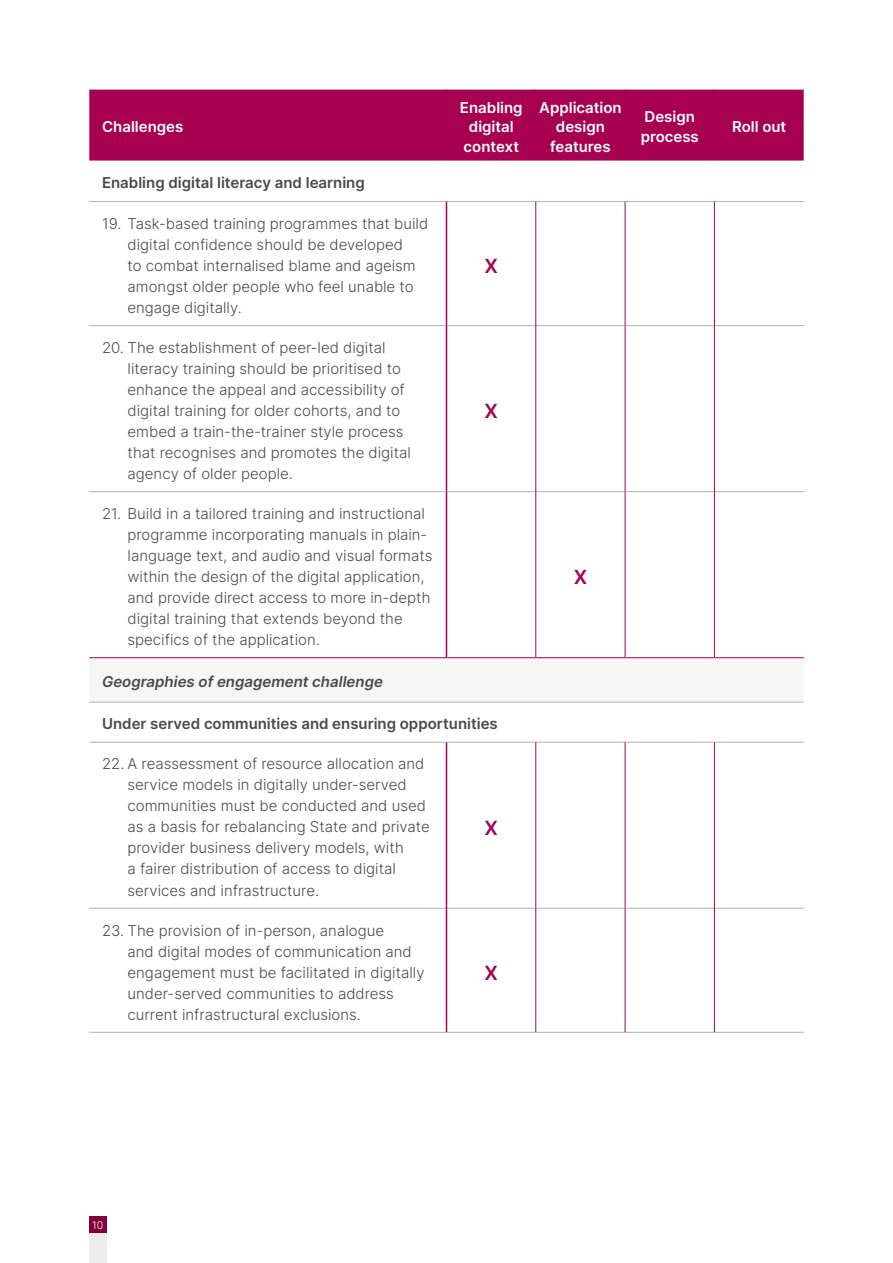
<style>
.page{position:relative;width:893px;height:1263px;background:#fff}
.page>*{position:absolute;margin:0;border:0;box-sizing:border-box;transform-origin:0 0}
.t1{font:19.5px "Inter";color:#a80050}
.t2{font:300 15px/21px "Inter";color:#4a4a49}
.t3{font:15px "Inter";color:#4a4a49}
.t4{font:15px/19.5px "Inter";color:#fff;text-align:center}
.t5{font:300 10.5px "Inter";color:#fff}
</style>
<div class="page">
<div style="left:89px;top:1216px;width:17px;height:17px;background:#84003d"></div>
<div style="left:89px;top:1233px;width:17px;height:30px;background:#ededed"></div>
<div style="left:89px;top:90px;width:715px;height:70px;background:#a80050"></div>
<div style="left:89px;top:658px;width:715px;height:44px;background:#f6f6f6"></div>
<hr style="left:89px;top:201px;width:357px;height:1px;background:#b3b2b2">
<hr style="left:446px;top:201px;width:90px;height:1px;background:#b3b2b2">
<hr style="left:536px;top:201px;width:89px;height:1px;background:#b3b2b2">
<hr style="left:625px;top:201px;width:89px;height:1px;background:#b3b2b2">
<hr style="left:714px;top:201px;width:90px;height:1px;background:#b3b2b2">
<hr style="left:89px;top:742px;width:357px;height:1px;background:#b3b2b2">
<hr style="left:446px;top:742px;width:90px;height:1px;background:#b3b2b2">
<hr style="left:536px;top:742px;width:89px;height:1px;background:#b3b2b2">
<hr style="left:625px;top:742px;width:89px;height:1px;background:#b3b2b2">
<hr style="left:714px;top:742px;width:90px;height:1px;background:#b3b2b2">
<hr style="left:89px;top:89px;width:357px;height:1px;background:#b3b2b2">
<hr style="left:446px;top:89px;width:90px;height:1px;background:#b3b2b2">
<hr style="left:536px;top:89px;width:89px;height:1px;background:#b3b2b2">
<hr style="left:625px;top:89px;width:89px;height:1px;background:#b3b2b2">
<hr style="left:714px;top:89px;width:90px;height:1px;background:#b3b2b2">
<hr style="left:89px;top:325px;width:357px;height:1px;background:#b3b2b2">
<hr style="left:447px;top:325px;width:88px;height:1px;background:#b3b2b2">
<hr style="left:536px;top:325px;width:89px;height:1px;background:#b3b2b2">
<hr style="left:625px;top:325px;width:89px;height:1px;background:#b3b2b2">
<hr style="left:715px;top:325px;width:89px;height:1px;background:#b3b2b2">
<hr style="left:89px;top:491px;width:357px;height:1px;background:#b3b2b2">
<hr style="left:447px;top:491px;width:88px;height:1px;background:#b3b2b2">
<hr style="left:536px;top:491px;width:89px;height:1px;background:#b3b2b2">
<hr style="left:625px;top:491px;width:89px;height:1px;background:#b3b2b2">
<hr style="left:715px;top:491px;width:89px;height:1px;background:#b3b2b2">
<hr style="left:89px;top:908px;width:357px;height:1px;background:#b3b2b2">
<hr style="left:447px;top:908px;width:88px;height:1px;background:#b3b2b2">
<hr style="left:536px;top:908px;width:89px;height:1px;background:#b3b2b2">
<hr style="left:625px;top:908px;width:89px;height:1px;background:#b3b2b2">
<hr style="left:715px;top:908px;width:89px;height:1px;background:#b3b2b2">
<hr style="left:89px;top:1032px;width:357px;height:1px;background:#b3b2b2">
<hr style="left:446px;top:1032px;width:90px;height:1px;background:#b3b2b2">
<hr style="left:536px;top:1032px;width:89px;height:1px;background:#b3b2b2">
<hr style="left:625px;top:1032px;width:89px;height:1px;background:#b3b2b2">
<hr style="left:714px;top:1032px;width:90px;height:1px;background:#b3b2b2">
<hr style="left:89px;top:160px;width:357px;height:1px;background:#a80050">
<hr style="left:446px;top:160px;width:90px;height:1px;background:#a80050">
<hr style="left:536px;top:160px;width:89px;height:1px;background:#a80050">
<hr style="left:625px;top:160px;width:89px;height:1px;background:#a80050">
<hr style="left:714px;top:160px;width:90px;height:1px;background:#a80050">
<hr style="left:89px;top:657px;width:357px;height:1px;background:#a80050">
<hr style="left:446px;top:657px;width:90px;height:1px;background:#a80050">
<hr style="left:536px;top:657px;width:89px;height:1px;background:#a80050">
<hr style="left:625px;top:657px;width:89px;height:1px;background:#a80050">
<hr style="left:714px;top:657px;width:90px;height:1px;background:#a80050">
<hr style="left:89px;top:702px;width:357px;height:1px;background:#b3b2b2">
<hr style="left:446px;top:702px;width:90px;height:1px;background:#b3b2b2">
<hr style="left:536px;top:702px;width:89px;height:1px;background:#b3b2b2">
<hr style="left:625px;top:702px;width:89px;height:1px;background:#b3b2b2">
<hr style="left:714px;top:702px;width:90px;height:1px;background:#b3b2b2">
<hr style="left:446px;top:90px;width:1px;height:70px;background:#a80050">
<hr style="left:446px;top:202px;width:1px;height:124px;background:#a80050">
<hr style="left:446px;top:326px;width:1px;height:166px;background:#a80050">
<hr style="left:446px;top:492px;width:1px;height:165px;background:#a80050">
<hr style="left:446px;top:742px;width:1px;height:166px;background:#a80050">
<hr style="left:446px;top:908px;width:1px;height:124px;background:#a80050">
<hr style="left:535px;top:90px;width:1px;height:70px;background:#a80050">
<hr style="left:625px;top:90px;width:1px;height:70px;background:#a80050">
<hr style="left:714px;top:90px;width:1px;height:70px;background:#a80050">
<hr style="left:535px;top:202px;width:1px;height:124px;background:#a80050">
<hr style="left:625px;top:202px;width:1px;height:124px;background:#a80050">
<hr style="left:714px;top:202px;width:1px;height:124px;background:#a80050">
<hr style="left:535px;top:326px;width:1px;height:166px;background:#a80050">
<hr style="left:625px;top:326px;width:1px;height:166px;background:#a80050">
<hr style="left:714px;top:326px;width:1px;height:166px;background:#a80050">
<hr style="left:535px;top:492px;width:1px;height:165px;background:#a80050">
<hr style="left:625px;top:492px;width:1px;height:165px;background:#a80050">
<hr style="left:714px;top:492px;width:1px;height:165px;background:#a80050">
<hr style="left:535px;top:742px;width:1px;height:166px;background:#a80050">
<hr style="left:625px;top:742px;width:1px;height:166px;background:#a80050">
<hr style="left:714px;top:742px;width:1px;height:166px;background:#a80050">
<hr style="left:535px;top:908px;width:1px;height:124px;background:#a80050">
<hr style="left:625px;top:908px;width:1px;height:124px;background:#a80050">
<hr style="left:714px;top:908px;width:1px;height:124px;background:#a80050">
<p class="t4" style="left:102px;top:116px;width:83px">Challenges</p>
<p class="t3" style="left:102px;top:172px;width:264px">Enabling digital literacy and learning</p>
<p class="t2" style="left:128px;top:213px;width:302px;text-indent:-26px">19. Task-based training programmes that build digital confidence should be developed<br>to combat internalised blame and ageism amongst older people who feel unable to engage digitally.</p>
<p class="t2" style="left:128px;top:337px;width:285px;text-indent:-26px">20. The establishment of peer-led digital literacy training should be prioritised to enhance the appeal and accessibility of digital training for older cohorts, and to embed a train-the-trainer style process that recognises and promotes the digital agency of older people.</p>
<p class="t2" style="left:128px;top:503px;width:306px;text-indent:-26px">21. Build in a tailored training and instructional programme incorporating manuals in plain&shy;language text, and audio and visual formats within the design of the digital application, and provide direct access to more in-depth digital training that extends beyond the specifics of the application.</p>
<p class="t4" style="left:460px;top:97px;width:64px">Enabling digital context</p>
<p class="t4" style="left:539px;top:97px;width:84px">Application design features</p>
<p class="t4" style="left:641px;top:107px;width:60px;text-align:left">Design process</p>
<p class="t4" style="left:732px;top:116px;width:56px">Roll out</p>
<h1 class="t1" style="left:484px;top:252px;width:15px">X</h1>
<h1 class="t1" style="left:484px;top:397px;width:15px">X</h1>
<h1 class="t1" style="left:574px;top:563px;width:15px">X</h1>
<p class="t3" style="left:102px;top:671px;width:282px">Geographies of engagement challenge</p>
<p class="t3" style="left:102px;top:713px;width:397px">Under served communities and ensuring opportunities</p>
<p class="t2" style="left:128px;top:753px;width:304px;text-indent:-26px">22. A reassessment of resource allocation and service models in digitally under-served communities must be conducted and used as a basis for rebalancing State and private provider business delivery models, with<br>a fairer distribution of access to digital services and infrastructure.</p>
<h1 class="t1" style="left:484px;top:813px;width:15px">X</h1>
<p class="t2" style="left:128px;top:919px;width:298px;text-indent:-26px">23. The provision of in-person, analogue<br>and digital modes of communication and engagement must be facilitated in digitally under-served communities to address current infrastructural exclusions.</p>
<h1 class="t1" style="left:484px;top:958px;width:15px">X</h1>
<p class="t5" style="left:92px;top:1218px;width:13px">10</p>
</div>
